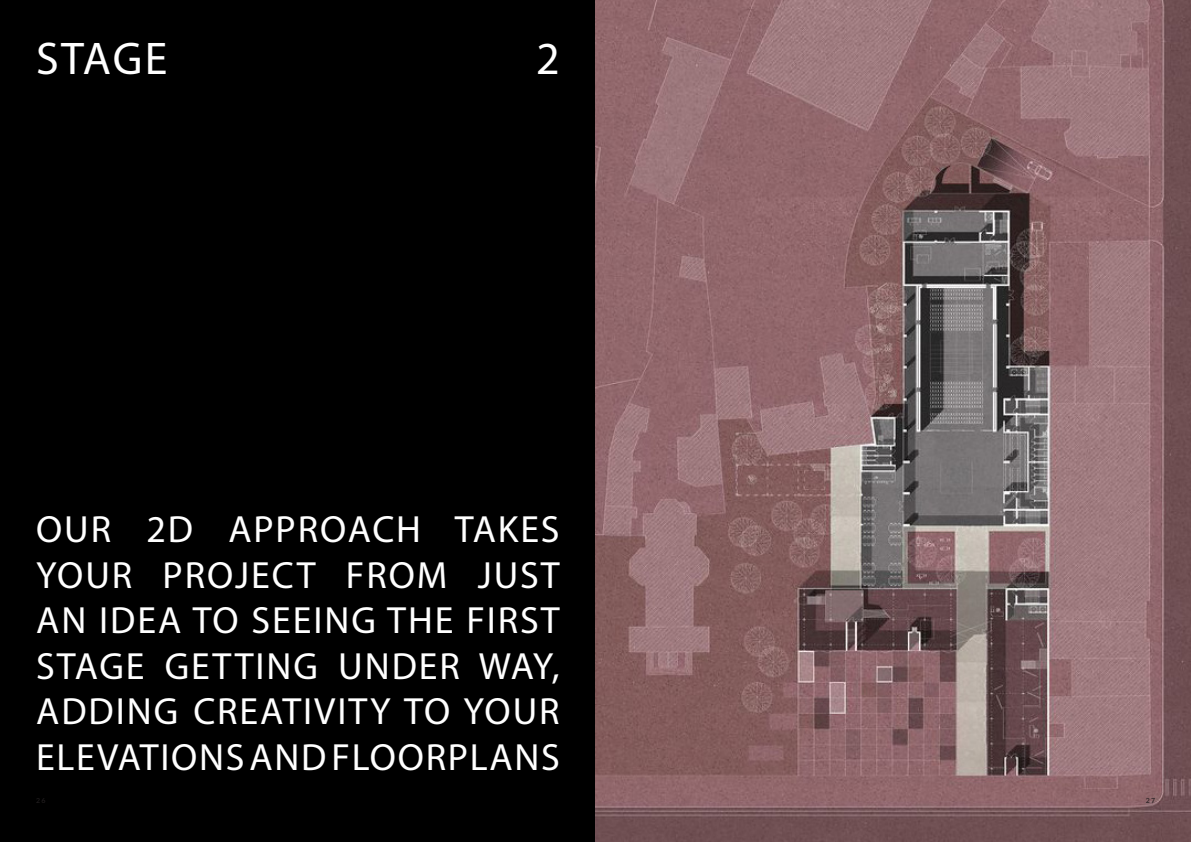
<style>
.page{position:relative;width:1191px;height:842px;background:#fff}
.page>*{position:absolute;margin:0;border:0;box-sizing:border-box;transform-origin:0 0}
.Mcfeaze_Paragraph{font:46px "Myriad Pro";letter-spacing:.04em;color:#fff}
.Mcfeaze_Paragraph-2{font:38px/45.6px "Myriad Pro";letter-spacing:.045em;color:#fff;text-align:justify}
.t1{font:500 7px "Lato";color:#231f20}
</style>
<div class="page">
<div style="left:0;top:0;width:595px;height:842px;background:#000"></div>
<img style="left:595px;top:0;width:596px;height:842px">
<p class="Mcfeaze_Paragraph" style="left:36px;top:30px;width:133px">STAGE</p>
<p class="Mcfeaze_Paragraph" style="left:536px;top:30px;width:25px">2</p>
<p class="Mcfeaze_Paragraph-2" style="left:36px;top:506px;width:525px">OUR 2D APPROACH TAKES YOUR PROJECT FROM JUST AN IDEA TO SEEING THE FIRST STAGE GETTING UNDER WAY, ADDING CREATIVITY TO YOUR ELEVATIONS AND FLOORPLANS</p>
<p class="t1" style="left:36px;top:795px;width:11px">26</p>
<p class="t1" style="left:1145px;top:795px;width:11px">27</p>
</div>
